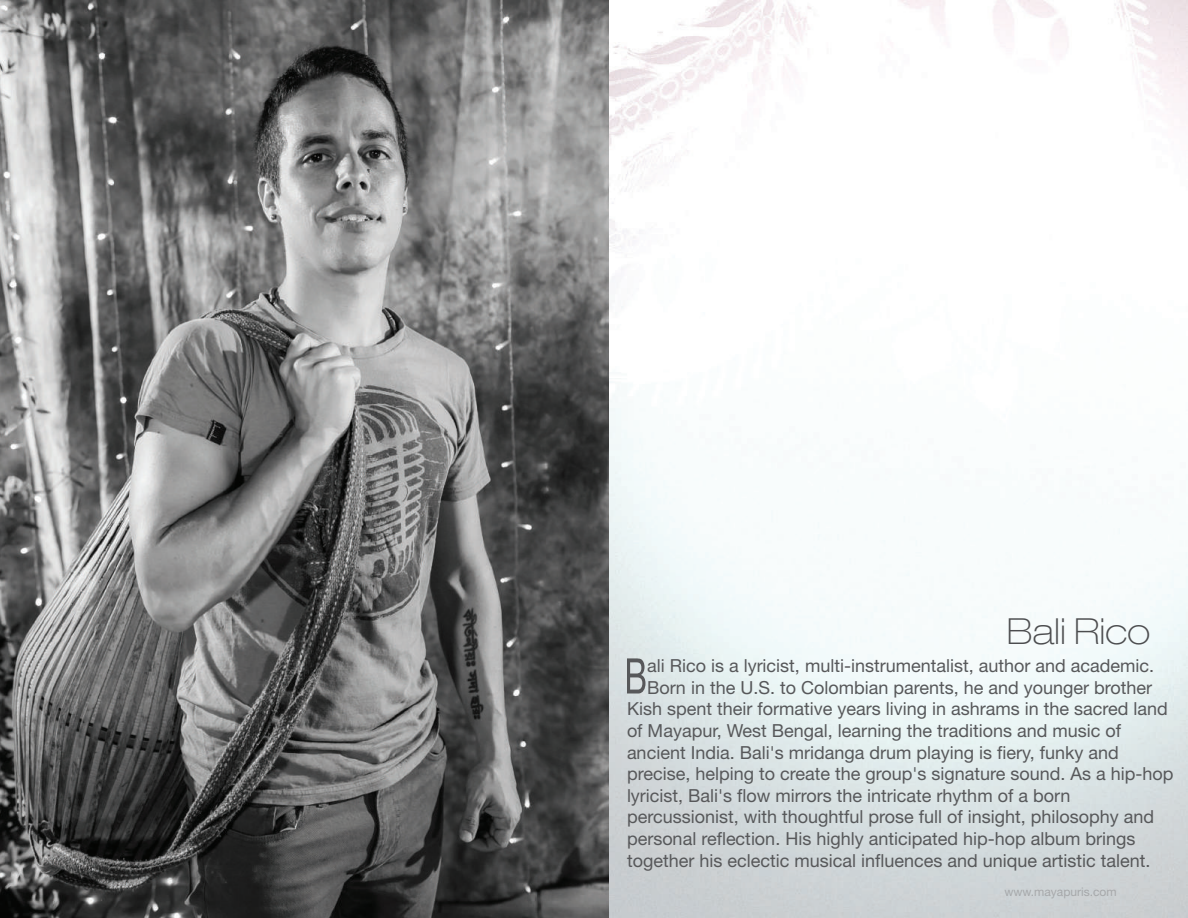
<style>
.page{position:relative;width:1188px;height:918px;background:#fff}
.page>*{position:absolute;margin:0;border:0;box-sizing:border-box;transform-origin:0 0}
.t1{font:100 expanded 36px "Helvetica Neue";color:#4c4d4f}
.t2{font:18px "Helvetica Neue";color:#57585a}
.t3{font:12px "Helvetica Neue";color:#a6a8aa}
</style>
<div class="page">
<img style="left:0;top:0;width:1188px;height:918px">
<svg style="left:627px;top:658px;width:18px;height:35px"></svg>
<h1 class="t1" style="left:1007px;top:610px;width:145px">Bali Rico</h1>
<p class="t2" style="left:647px;top:655px;width:509px">ali Rico is a lyricist, multi-instrumentalist, author and academic.</p>
<p class="t2" style="left:647px;top:677px;width:507px">Born in the U.S. to Colombian parents, he and younger brother</p>
<p class="t2" style="left:627px;top:698px;width:542px">Kish spent their formative years living in ashrams in the sacred land</p>
<p class="t2" style="left:627px;top:720px;width:496px">of Mayapur, West Bengal, learning the traditions and music of</p>
<p class="t2" style="left:627px;top:741px;width:493px">ancient India. Bali's mridanga drum playing is fiery, funky and</p>
<p class="t2" style="left:627px;top:763px;width:548px">precise, helping to create the group's signature sound. As a hip-hop</p>
<p class="t2" style="left:627px;top:785px;width:445px">lyricist, Bali's flow mirrors the intricate rhythm of a born</p>
<p class="t2" style="left:627px;top:806px;width:529px">percussionist, with thoughtful prose full of insight, philosophy and</p>
<p class="t2" style="left:627px;top:828px;width:510px">personal reflection. His highly anticipated hip-hop album brings</p>
<p class="t2" style="left:627px;top:849px;width:525px">together his eclectic musical influences and unique artistic talent.</p>
<p class="t3" style="left:1004px;top:885px;width:114px">www.mayapuris.com</p>
</div>
